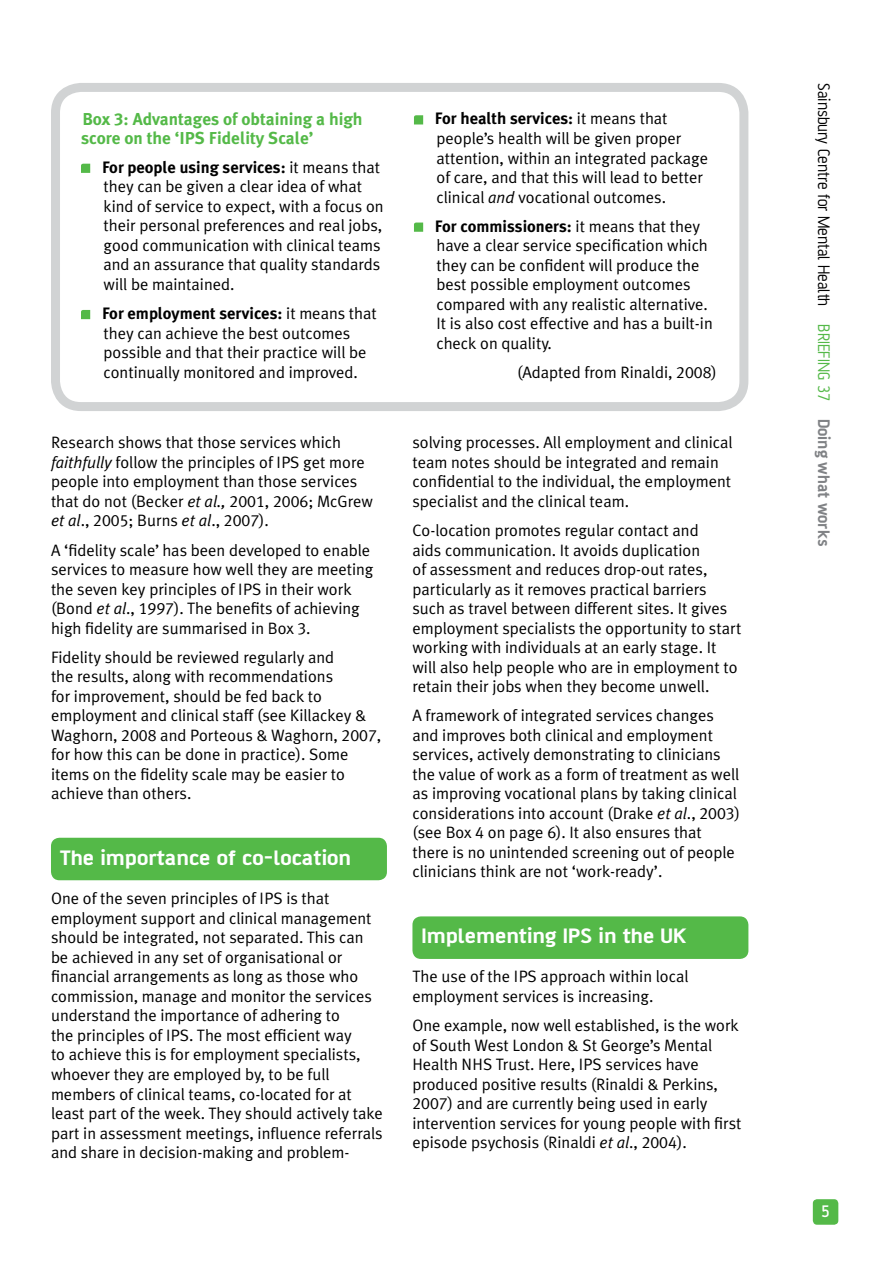
<style>
.page{position:relative;width:893px;height:1263px;background:#fff}
.page>*{position:absolute;margin:0;border:0;box-sizing:border-box;transform-origin:0 0}
.t1{font:700 22.5px "AF Battersea";color:#fff;scale:1.1 1}
.t2{font:18px "AF Battersea";color:#000}
.t3{font:500 18px "AF Battersea";color:#fff}
.t4{font:700 17.25px/19.5px "Meta Plus";color:#54b948}
.t5{font:16.5px/19.5px "Meta Plus Normal";color:#000}
.t6{font:700 16.5px "Meta Plus";color:#000}
.s1{font-family:"Meta Plus Bold Caps";font-weight:400}
.s2{font-family:"Meta Plus Normal";font-weight:400}
.s3{font-style:italic}
.s4{font-family:"Meta Plus Normal Caps"}
.s5{color:#54b948}
.s6{font-weight:700;color:#808285}
</style>
<div class="page">
<div style="left:813px;top:1199px;width:25px;height:26px;background:#54b948;border-radius:4px"></div>
<div style="left:412px;top:916px;width:336px;height:43px;background:#54b948;border-radius:9px"></div>
<div style="left:51px;top:838px;width:336px;height:42px;background:#54b948;border-radius:9px"></div>
<svg style="left:81px;top:164px;width:9px;height:9px"></svg>
<svg style="left:81px;top:310px;width:9px;height:9px"></svg>
<svg style="left:414px;top:115px;width:9px;height:9px"></svg>
<svg style="left:414px;top:223px;width:9px;height:9px"></svg>
<div style="left:51px;top:83px;width:697px;height:328px;border:9px solid #d1d3d4;border-radius:26px"></div>
<p class="t4" style="left:81px;top:109px;width:283px">Box <span class="s1">3</span>: Advantages of obtaining a high score on the ‘IPS Fidelity Scale’</p>
<p class="t6" style="left:102px;top:158px;width:280px">For people using services: <span class="s2">it means that</span></p>
<p class="t5" style="left:103px;top:177px;width:282px">they can be given a clear idea of what kind of service to expect, with a focus on their personal preferences and real jobs, good communication with clinical teams and an assurance that quality standards will be maintained.</p>
<p class="t6" style="left:102px;top:304px;width:276px">For employment services: <span class="s2">it means that</span></p>
<p class="t5" style="left:103px;top:323px;width:265px">they can achieve the best outcomes possible and that their practice will be continually monitored and improved.</p>
<p class="t5" style="left:51px;top:433px;width:324px">Research shows that those services which <span class="s3">faithfully</span> follow the principles of IPS get more people into employment than those services that do not (Becker <span class="s3">et al.,</span> <span class="s4">2001</span>, <span class="s4">2006</span>; McGrew <span class="s3">et al</span>., <span class="s4">2005</span>; Burns <span class="s3">et al</span>., <span class="s4">2007</span>).</p>
<p class="t5" style="left:51px;top:540px;width:324px">A ‘fidelity scale’ has been developed to enable services to measure how well they are meeting the seven key principles of IPS in their work (Bond <span class="s3">et al</span>., <span class="s4">1997</span>). The benefits of achieving high fidelity are summarised in Box <span class="s4">3</span>.</p>
<p class="t5" style="left:51px;top:647px;width:332px">Fidelity should be reviewed regularly and<br>the results, along with recommendations<br>for improvement, should be fed back to employment and clinical staff (see Killackey &amp; Waghorn, <span class="s4">2008</span> and Porteous &amp; Waghorn, <span class="s4">2007</span>, for how this can be done in practice). Some items on the fidelity scale may be easier to achieve than others.</p>
<h1 class="t1" style="left:60px;top:846px;width:266px">The importance of co-location</h1>
<p class="t5" style="left:51px;top:889px;width:333px">One of the seven principles of IPS is that employment support and clinical management should be integrated, not separated. This can be achieved in any set of organisational or financial arrangements as long as those who commission, manage and monitor the services understand the importance of adhering to<br>the principles of IPS. The most efficient way<br>to achieve this is for employment specialists, whoever they are employed by, to be full members of clinical teams, co-located for at least part of the week. They should actively take part in assessment meetings, influence referrals and share in decision-making and problem-</p>
<p class="t6" style="left:435px;top:109px;width:234px">For health services: <span class="s2">it means that</span></p>
<p class="t5" style="left:436px;top:128px;width:273px">people’s health will be given proper attention, within an integrated package of care, and that this will lead to better clinical <span class="s3">and</span> vocational outcomes.</p>
<p class="t6" style="left:435px;top:216px;width:267px">For commissioners: <span class="s2">it means that they</span></p>
<p class="t5" style="left:436px;top:236px;width:278px">have a clear service specification which they can be confident will produce the best possible employment outcomes compared with any realistic alternative.<br>It is also cost effective and has a built-in check on quality.</p>
<p class="t5" style="left:517px;top:362px;width:201px">(Adapted from Rinaldi, <span class="s4">2008</span>)</p>
<p class="t5" style="left:412px;top:433px;width:322px">solving processes. All employment and clinical team notes should be integrated and remain confidential to the individual, the employment specialist and the clinical team.</p>
<p class="t5" style="left:412px;top:520px;width:330px">Co-location promotes regular contact and<br>aids communication. It avoids duplication<br>of assessment and reduces drop-out rates, particularly as it removes practical barriers such as travel between different sites. It gives employment specialists the opportunity to start working with individuals at an early stage. It will also help people who are in employment to retain their jobs when they become unwell.</p>
<p class="t5" style="left:412px;top:706px;width:329px">A framework of integrated services changes and improves both clinical and employment services, actively demonstrating to clinicians the value of work as a form of treatment as well as improving vocational plans by taking clinical considerations into account (Drake <span class="s3">et al</span>., <span class="s4">2003</span>) (see Box <span class="s4">4</span> on page <span class="s4">6</span>). It also ensures that there is no unintended screening out of people clinicians think are not ‘work-ready’.</p>
<h1 class="t1" style="left:421px;top:924px;width:243px">Implementing IPS in the UK</h1>
<p class="t5" style="left:412px;top:967px;width:278px">The use of the IPS approach within local employment services is increasing.</p>
<p class="t5" style="left:412px;top:1015px;width:331px">One example, now well established, is the work of South West London &amp; St George’s Mental Health NHS Trust. Here, IPS services have produced positive results (Rinaldi &amp; Perkins, <span class="s4">2007</span>) and are currently being used in early intervention services for young people with first episode psychosis (Rinaldi <span class="s3">et al</span>., <span class="s4">2004</span>).</p>
<p class="t2" style="left:834px;top:83px;width:465px;rotate:90deg">Sainsbury Centre for Mental Health <span class="s5">BRIEFING 37</span> <span class="s6">Doing what works</span></p>
<p class="t3" style="left:821px;top:1202px;width:10px">5</p>
</div>
